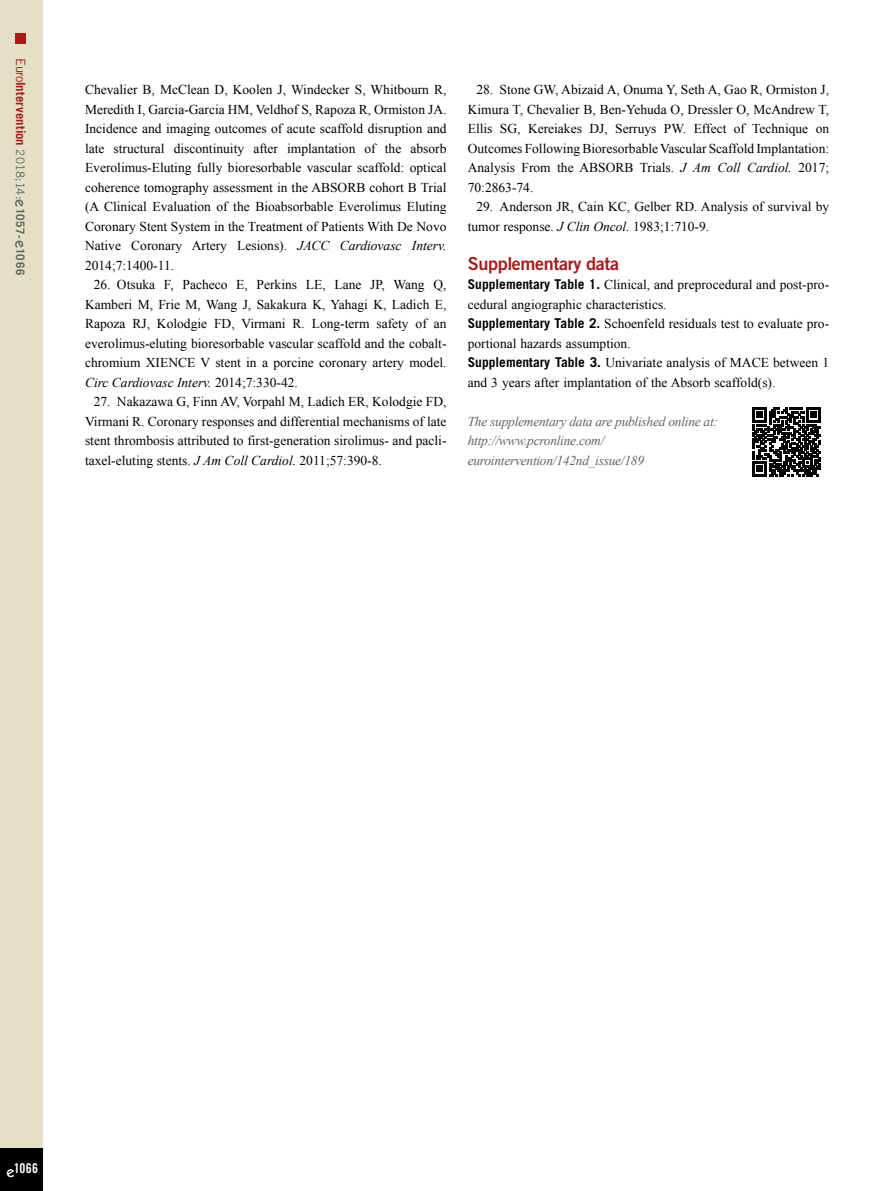
<style>
.page{position:relative;width:893px;height:1191px;background:#fff}
.page>*{position:absolute;margin:0;border:0;box-sizing:border-box;transform-origin:0 0}
.t1{font:18px "Trade Gothic LT Std Bd 2";letter-spacing:-.02em;color:#a91b18}
.t2{font:13.5px/19.5px "Times New Roman";color:#000;text-align:justify}
.t3{font:italic 13.5px/19.5px "Times New Roman";letter-spacing:-.02em;color:#646363}
.t4{font:13.5px "Trade Gothic LT Std Bd Cn 20";color:#fff}
.t5{font:700 12.75px "Trade Gothic LT Std";letter-spacing:.005em;color:#a91b18}
.s1{font-weight:400}
.s2{font-weight:400;font-size:11.7px;color:#646363}
.s3{font-family:"ITC Kabel Std";font-weight:500;font-size:15px;color:#646363}
.s4{font-size:11.7px;color:#646363}
.s5{font-style:italic}
.s6{font-family:"Trade Gothic LT Std";font-weight:700}
.s7{font-family:"ITC Kabel Std";font-weight:500;font-size:15px}
</style>
<div class="page">
<div style="left:0;top:0;width:43px;height:1191px;background:#e4e0c5"></div>
<div style="left:16px;top:34px;width:10px;height:10px;background:#a91b18"></div>
<div style="left:0;top:1148px;width:43px;height:43px;background:#000"></div>
<svg style="left:752px;top:408px;width:69px;height:68px"></svg>
<p class="t5" style="left:29px;top:58px;width:218px;rotate:90deg"><span class="s1">Euro</span>Intervention <span class="s2">2018;14:</span><span class="s3">e</span><span class="s4">1057-</span><span class="s3">e</span><span class="s4">1066</span></p>
<p class="t2" style="left:85px;top:80px;width:363px">Chevalier B, McClean D, Koolen J, Windecker S, Whitbourn R, Meredith I, Garcia-Garcia HM, Veldhof S, Rapoza R, Ormiston JA.<br>Incidence and imaging outcomes of acute scaffold disruption and late structural discontinuity after implantation of the absorb Everolimus-Eluting fully bioresorbable vascular scaffold: optical coherence tomography assessment in the ABSORB cohort B Trial (A Clinical Evaluation of the Bioabsorbable Everolimus Eluting Coronary Stent System in the Treatment of Patients With De Novo Native Coronary Artery Lesions). <span class="s5">JACC Cardiovasc Interv.<br></span>2014;7:1400-11.</p>
<p class="t2" style="left:85px;top:275px;width:363px;text-indent:9px">26. Otsuka F, Pacheco E, Perkins LE, Lane JP, Wang Q, Kamberi M, Frie M, Wang J, Sakakura K, Yahagi K, Ladich E, Rapoza RJ, Kolodgie FD, Virmani R. Long-term safety of an everolimus-eluting bioresorbable vascular scaffold and the cobalt&shy;chromium XIENCE V stent in a porcine coronary artery model.<br><span class="s5">Circ Cardiovasc Interv.</span> 2014;7:330-42.</p>
<p class="t2" style="left:85px;top:392px;width:363px;text-indent:9px">27. Nakazawa G, Finn AV, Vorpahl M, Ladich ER, Kolodgie FD, Virmani R. Coronary responses and differential mechanisms of late stent thrombosis attributed to first-generation sirolimus- and pacli&shy;taxel-eluting stents. <span class="s5">J Am Coll Cardiol.</span> 2011;57:390-8.</p>
<p class="t2" style="left:468px;top:80px;width:363px;text-indent:9px">28. Stone GW, Abizaid A, Onuma Y, Seth A, Gao R, Ormiston J, Kimura T, Chevalier B, Ben-Yehuda O, Dressler O, McAndrew T, Ellis SG, Kereiakes DJ, Serruys PW. Effect of Technique on Outcomes Following Bioresorbable Vascular Scaffold Implantation:<br>Analysis From the ABSORB Trials. <span class="s5">J Am Coll Cardiol.</span> 2017; 70:2863-74.</p>
<p class="t2" style="left:468px;top:197px;width:363px;text-indent:9px">29. Anderson JR, Cain KC, Gelber RD. Analysis of survival by tumor response. <span class="s5">J Clin Oncol.</span> 1983;1:710-9.</p>
<h1 class="t1" style="left:468px;top:252px;width:153px">Supplementary data</h1>
<p class="t2" style="left:468px;top:275px;width:363px;text-align:left"><span class="s6">Supplementary Table 1.</span> Clinical, and preprocedural and post-pro&shy;cedural angiographic characteristics.<br><span class="s6">Supplementary Table 2.</span> Schoenfeld residuals test to evaluate pro&shy;portional hazards assumption.<br><span class="s6">Supplementary Table 3.</span> Univariate analysis of MACE between 1 and 3 years after implantation of the Absorb scaffold(s).</p>
<p class="t3" style="left:468px;top:411px;width:252px">The supplementary data are published online at: http://www.pcronline.com/ eurointervention/142nd_issue/189</p>
<p class="t4" style="left:6px;top:1160px;width:33px"><span class="s7">e</span>1066</p>
</div>
